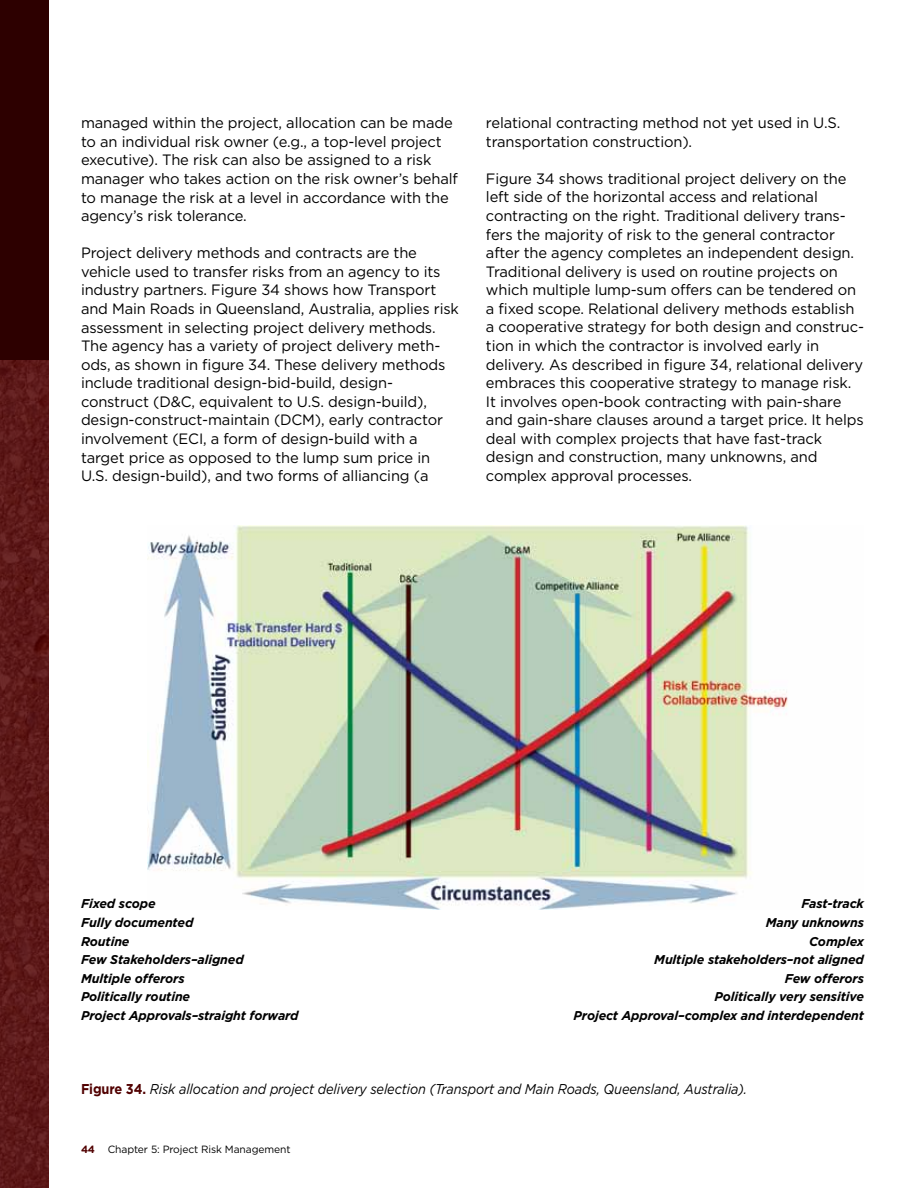
<style>
.page{position:relative;width:918px;height:1188px;background:#fff}
.page>*{position:absolute;margin:0;border:0;box-sizing:border-box;transform-origin:0 0}
.t1{font:15px/18.6px "Gotham";letter-spacing:-.01em;color:#000}
.t2{font:italic 14.25px "Gotham";letter-spacing:-.01em;color:#000;scale:.9 1}
.t3{font:italic 700 12.75px/18.6px "Gotham";letter-spacing:-.01em;color:#000}
.t4{font:10.5px "Gotham";letter-spacing:-.01em;color:#000}
.s1{font-weight:700;font-style:normal;color:#510000}
.s2{font-weight:700;color:#510000}
</style>
<div class="page">
<img style="left:0;top:359px;width:49px;height:829px">
<div style="left:0;top:0;width:49px;height:359px;background:#2d0000"></div>
<img style="left:148px;top:526px;width:640px;height:383px">
<p class="t1" style="left:81px;top:113px;width:378px">managed within the project, allocation can be made to an individual risk owner (e.g., a top-level project executive). The risk can also be assigned to a risk manager who takes action on the risk owner’s behalf to manage the risk at a level in accordance with the agency’s risk tolerance.</p>
<p class="t1" style="left:81px;top:243px;width:380px">Project delivery methods and contracts are the vehicle used to transfer risks from an agency to its industry partners. Figure 34 shows how Transport and Main Roads in Queensland, Australia, applies risk assessment in selecting project delivery methods.<br>The agency has a variety of project delivery meth&shy;ods, as shown in figure 34. These delivery methods include traditional design-bid-build, design&shy;construct (D&amp;C, equivalent to U.S. design-build), design-construct-maintain (DCM), early contractor involvement (ECI, a form of design-build with a target price as opposed to the lump sum price in U.S. design-build), and two forms of alliancing (a</p>
<p class="t1" style="left:486px;top:113px;width:356px">relational contracting method not yet used in U.S. transportation construction).</p>
<p class="t1" style="left:486px;top:169px;width:380px">Figure 34 shows traditional project delivery on the left side of the horizontal access and relational contracting on the right. Traditional delivery trans&shy;fers the majority of risk to the general contractor after the agency completes an independent design.<br>Traditional delivery is used on routine projects on which multiple lump-sum offers can be tendered on a fixed scope. Relational delivery methods establish a cooperative strategy for both design and construc&shy;tion in which the contractor is involved early in delivery. As described in figure 34, relational delivery embraces this cooperative strategy to manage risk.<br>It involves open-book contracting with pain-share and gain-share clauses around a target price. It helps deal with complex projects that have fast-track design and construction, many unknowns, and complex approval processes.</p>
<p class="t3" style="left:81px;top:895px;width:219px">Fixed scope<br>Fully documented<br>Routine<br>Few Stakeholders–aligned<br>Multiple offerors<br>Politically routine<br>Project Approvals–straight forward</p>
<p class="t3" style="left:574px;top:895px;width:292px;text-align:right">Fast-track<br>Many unknowns<br>Complex<br>Multiple stakeholders–not aligned<br>Few offerors<br>Politically very sensitive<br>Project Approval–complex and interdependent</p>
<p class="t2" style="left:81px;top:1080px;width:742px"><span class="s1">Figure 34.</span> Risk allocation and project delivery selection (Transport and Main Roads, Queensland, Australia).</p>
<p class="t4" style="left:81px;top:1143px;width:211px"><span class="s2">44</span> Chapter 5: Project Risk Management</p>
</div>
